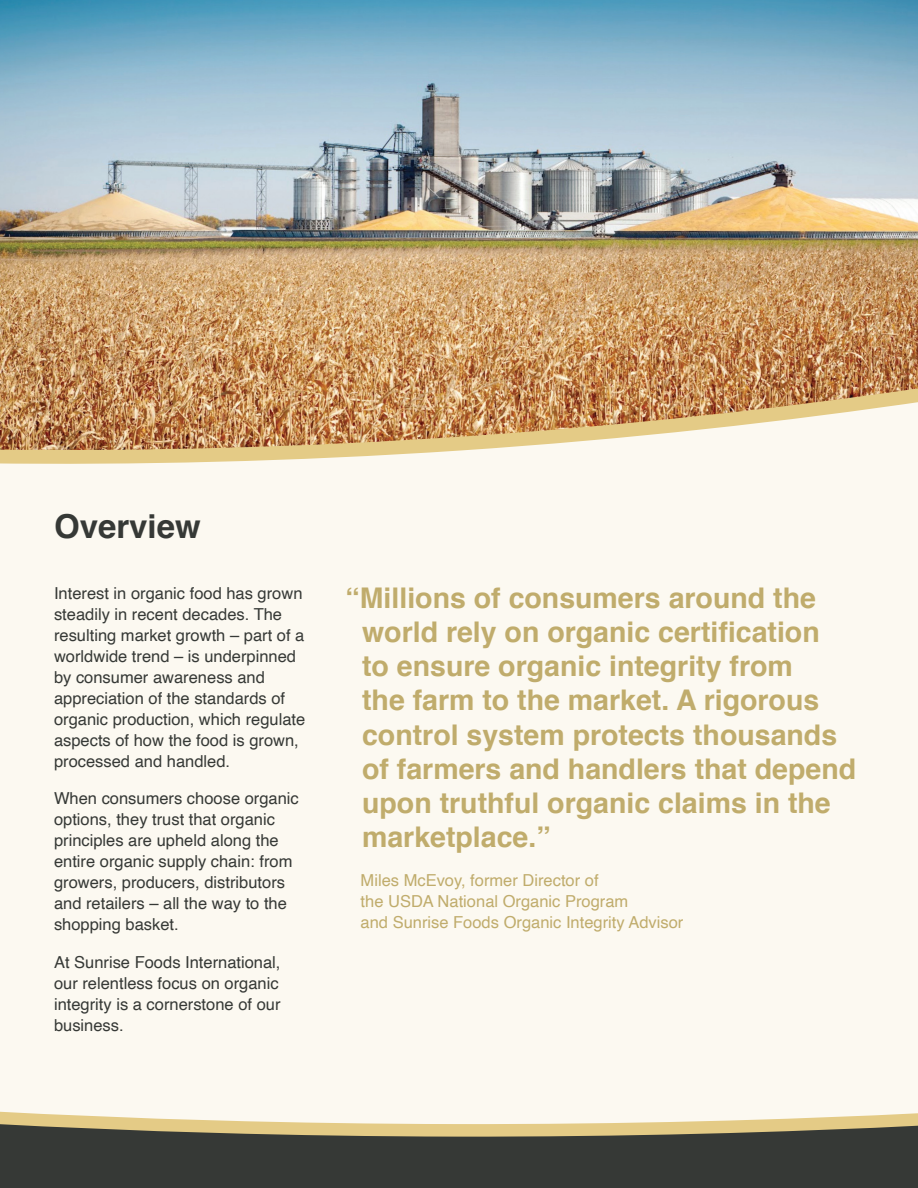
<style>
.page{position:relative;width:918px;height:1188px;background:#fcf9f1}
.page>*{position:absolute;margin:0;border:0;box-sizing:border-box;transform-origin:0 0}
.Heading{font:700 33px "Helvetica";color:#363936}
.Call_Out{font:700 28.5px/34.2px "Helvetica";color:#c0ac6c}
.Body_Text{font:16.5px/21px "Helvetica";color:#363936}
.t1{font:16.5px "Helvetica";color:#c0ac6c}
</style>
<div class="page">
<svg style="left:0;top:451px;width:451px;height:13px;fill:#e4cb86"></svg>
<img style="left:0;top:0;width:918px;height:451px">
<svg style="left:0;top:1111px;width:918px;height:13px"></svg>
<svg style="left:0;top:1124px;width:918px;height:64px;background:#4d4c40"></svg>
<p class="Heading" style="left:54px;top:500px;width:148px">Overview</p>
<p class="Body_Text" style="left:54px;top:583px;width:253px">Interest in organic food has grown steadily in recent decades. The resulting market growth – part of a worldwide trend – is underpinned by consumer awareness and appreciation of the standards of organic production, which regulate aspects of how the food is grown, processed and handled.</p>
<p class="Body_Text" style="left:54px;top:788px;width:246px">When consumers choose organic options, they trust that organic principles are upheld along the entire organic supply chain: from growers, producers, distributors and retailers – all the way to the shopping basket.</p>
<p class="Body_Text" style="left:54px;top:952px;width:228px;text-align:justify">At Sunrise Foods International, our relentless focus on organic integrity is a cornerstone of our business.</p>
<p class="Call_Out" style="left:362px;top:581px;width:496px;text-indent:-16px">“Millions of consumers around the world rely on organic certification<br>to ensure organic integrity from<br>the farm to the market. A rigorous control system protects thousands of farmers and handlers that depend upon truthful organic claims in the marketplace.”</p>
<p class="t1" style="left:361px;top:868px;width:240px">Miles McEvoy, former Director of</p>
<p class="t1" style="left:361px;top:889px;width:269px">the USDA National Organic Program</p>
<p class="t1" style="left:361px;top:910px;width:324px">and Sunrise Foods Organic Integrity Advisor</p>
</div>
